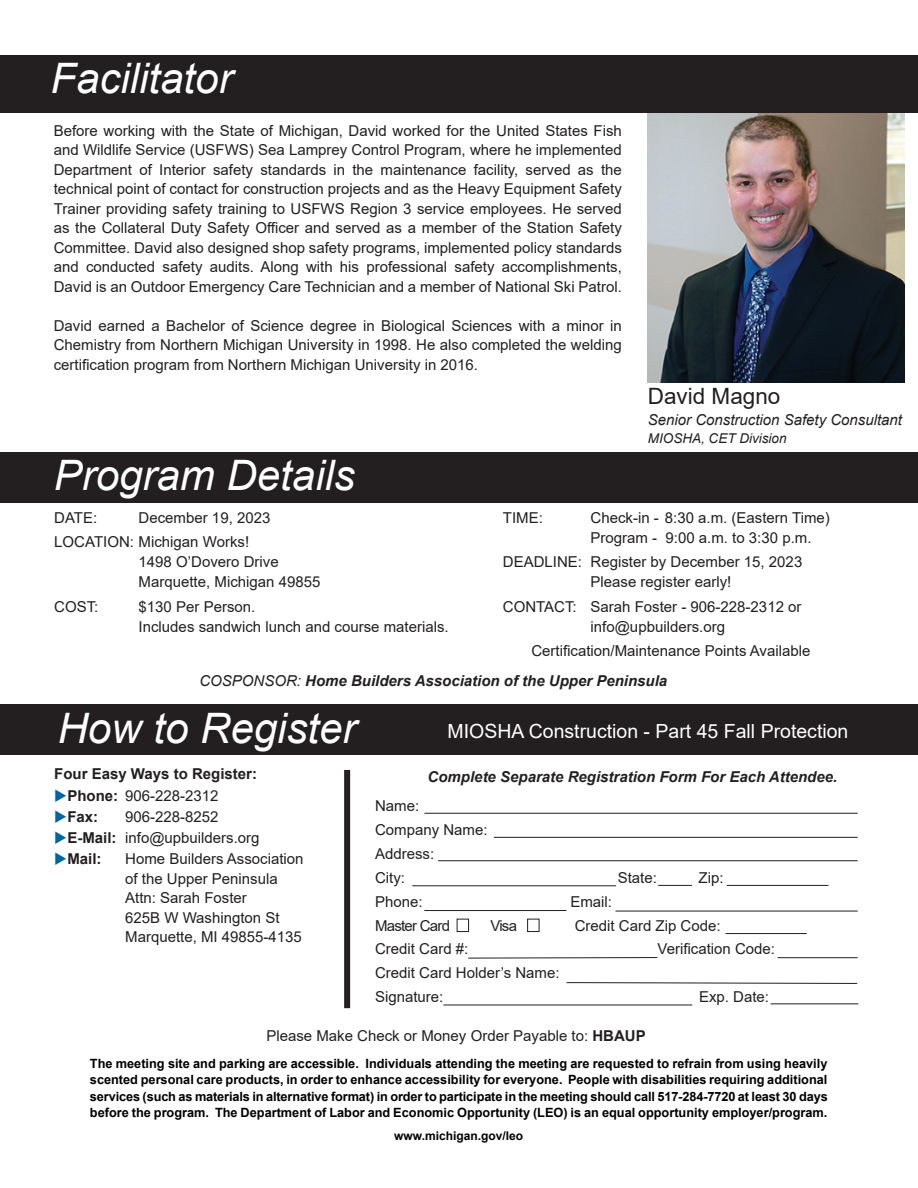
<style>
.page{position:relative;width:918px;height:1188px;background:#fff}
.page>*{position:absolute;margin:0;border:0;box-sizing:border-box;transform-origin:0 0}
.t1{font:italic 42px "Arial";color:#fff}
.t2{font:22.5px "Arial";color:#231f20}
.t3{font:19.5px "Arial";color:#fff}
.t4{font:15px/19.5px "Arial";color:#231f20}
.t5{font:italic 700 15px "Arial";color:#231f20}
.t6{font:700 15px "Arial";color:#231f20}
.t7{font:italic 15px "Arial";color:#231f20}
.t8{font:15px "Arial";letter-spacing:-.05em;color:#231f20}
.t9{font:italic 13.5px "Arial";color:#231f20}
.t10{font:700 12.75px/16.5px "Arial";color:#000;text-align:justify}
.t11{font:700 12px "Arial";color:#000}
.s1{font-weight:400}
.s2{color:#0065a4}
.s3{font-weight:700}
</style>
<div class="page">
<img style="left:648px;top:112px;width:257px;height:270px">
<div style="left:0;top:452px;width:918px;height:51px;background:#231f20"></div>
<div style="left:0;top:704px;width:918px;height:51px;background:#231f20"></div>
<div style="left:0;top:55px;width:918px;height:57px;background:#231f20"></div>
<hr style="left:425px;top:813px;width:433px;height:1px;background:#231f20">
<hr style="left:494px;top:837px;width:364px;height:1px;background:#231f20">
<hr style="left:412px;top:886px;width:204px;height:1px;background:#231f20">
<hr style="left:424px;top:910px;width:143px;height:1px;background:#231f20">
<hr style="left:616px;top:911px;width:242px;height:1px;background:#231f20">
<hr style="left:438px;top:860px;width:420px;height:1px;background:#231f20">
<hr style="left:778px;top:957px;width:80px;height:1px;background:#231f20">
<hr style="left:726px;top:933px;width:81px;height:1px;background:#231f20">
<hr style="left:727px;top:885px;width:102px;height:1px;background:#231f20">
<hr style="left:658px;top:885px;width:34px;height:1px;background:#231f20">
<svg style="left:468px;top:957px;width:190px;height:1px"></svg>
<hr style="left:771px;top:1004px;width:87px;height:1px;background:#231f20">
<hr style="left:443px;top:1005px;width:249px;height:1px;background:#231f20">
<div style="left:527px;top:919px;width:12px;height:13px;border:1px solid #231f20"></div>
<div style="left:457px;top:919px;width:12px;height:13px;border:1px solid #231f20"></div>
<div style="left:344px;top:770px;width:6px;height:238px;background:#231f20"></div>
<svg style="left:566px;top:982px;width:292px;height:2px"></svg>
<h1 class="t1" style="left:51px;top:51px;width:184px">Facilitator</h1>
<p class="t4" style="left:54px;top:121px;width:570px;text-align:justify">Before working with the State of Michigan, David worked for the United States Fish and Wildlife Service (USFWS) Sea Lamprey Control Program, where he implemented Department of Interior safety standards in the maintenance facility, served as the technical point of contact for construction projects and as the Heavy Equipment Safety Trainer providing safety training to USFWS Region 3 service employees. He served as the Collateral Duty Safety Officer and served as a member of the Station Safety Committee. David also designed shop safety programs, implemented policy standards and conducted safety audits. Along with his professional safety accomplishments, David is an Outdoor Emergency Care Technician and a member of National Ski Patrol.</p>
<p class="t4" style="left:54px;top:316px;width:570px;text-align:justify">David earned a Bachelor of Science degree in Biological Sciences with a minor in Chemistry from Northern Michigan University in 1998. He also completed the welding certification program from Northern Michigan University in 2016.</p>
<h1 class="t1" style="left:54px;top:448px;width:303px">Program Details</h1>
<h2 class="t2" style="left:648px;top:381px;width:134px">David Magno</h2>
<p class="t7" style="left:648px;top:410px;width:256px">Senior Construction Safety Consultant</p>
<p class="t9" style="left:648px;top:430px;width:140px">MIOSHA, CET Division</p>
<p class="t4" style="left:54px;top:505px;width:218px;line-height:24.6px;text-indent:84px">December 19, 2023<br>LOCATION: Michigan Works!</p>
<p class="t4" style="left:139px;top:552px;width:183px;line-height:20.1px">1498 O’Dovero Drive<br>Marquette, Michigan 49855</p>
<p class="t4" style="left:54px;top:597px;width:46px">COST:</p>
<p class="t4" style="left:139px;top:597px;width:312px;line-height:20.1px">$130 Per Person.<br>Includes sandwich lunch and course materials.</p>
<p class="t4" style="left:54px;top:507px;width:45px">DATE:</p>
<p class="t4" style="left:503px;top:507px;width:42px">TIME:</p>
<p class="t4" style="left:591px;top:507px;width:241px;line-height:20.1px">Check-in - 8:30 a.m. (Eastern Time)<br>Program - 9:00 a.m. to 3:30 p.m.</p>
<p class="t4" style="left:591px;top:552px;width:213px;line-height:20.1px;text-indent:-88px">DEADLINE: Register by December 15, 2023<br>Please register early!</p>
<p class="t4" style="left:591px;top:597px;width:212px;line-height:20.1px;text-indent:-88px">CONTACT: Sarah Foster - 906-228-2312 or info@upbuilders.org</p>
<p class="t4" style="left:531px;top:641px;width:281px">Certification/Maintenance Points Available</p>
<p class="t5" style="left:199px;top:671px;width:469px"><span class="s1">COSPONSOR:</span> Home Builders Association of the Upper Peninsula</p>
<h1 class="t1" style="left:58px;top:701px;width:300px">How to Register</h1>
<h3 class="t3" style="left:448px;top:717px;width:402px">MIOSHA Construction - Part 45 Fall Protection</h3>
<p class="t6" style="left:54px;top:763px;width:204px">Four Easy Ways to Register:</p>
<p class="t5" style="left:428px;top:766px;width:411px">Complete Separate Registration Form For Each Attendee.</p>
<p class="t4" style="left:54px;top:786px;width:166px"><span class="s2">◆</span><span class="s3">Phone:</span> 906-228-2312</p>
<p class="t6" style="left:54px;top:806px;width:46px"><span class="s2">◆</span>Fax:</p>
<p class="t4" style="left:125px;top:807px;width:95px">906-228-8252</p>
<p class="t4" style="left:54px;top:828px;width:207px"><span class="s2">◆</span><span class="s3">E-Mail:</span> info@upbuilders.org</p>
<p class="t6" style="left:54px;top:848px;width:49px"><span class="s2">◆</span>Mail:</p>
<p class="t4" style="left:125px;top:849px;width:180px">Home Builders Association of the Upper Peninsula<br>Attn: Sarah Foster<br>625B W Washington St<br>Marquette, MI 49855-4135</p>
<p class="t4" style="left:375px;top:794px;width:114px;line-height:24px">Name:<br>Company Name:<br>Address:<br>City:</p>
<p class="t4" style="left:618px;top:868px;width:41px">State:</p>
<p class="t4" style="left:699px;top:868px;width:27px">Zip:</p>
<p class="t4" style="left:375px;top:892px;width:49px">Phone:</p>
<p class="t4" style="left:570px;top:892px;width:43px">Email:</p>
<p class="t8" style="left:375px;top:916px;width:77px">Master Card</p>
<p class="t4" style="left:490px;top:916px;width:28px">Visa</p>
<p class="t4" style="left:575px;top:916px;width:147px">Credit Card Zip Code:</p>
<p class="t4" style="left:375px;top:939px;width:95px">Credit Card #:</p>
<p class="t4" style="left:658px;top:939px;width:119px">Verification Code:</p>
<p class="t4" style="left:375px;top:961px;width:186px;line-height:24px">Credit Card Holder’s Name:<br>Signature:</p>
<p class="t4" style="left:699px;top:987px;width:72px">Exp. Date:</p>
<p class="t4" style="left:266px;top:1026px;width:381px">Please Make Check or Money Order Payable to: <span class="s3">HBAUP</span></p>
<p class="t10" style="left:90px;top:1055px;width:739px">The meeting site and parking are accessible. Individuals attending the meeting are requested to refrain from using heavily scented personal care products, in order to enhance accessibility for everyone. People with disabilities requiring additional services (such as materials in alternative format) in order to participate in the meeting should call 517-284-7720 at least 30 days before the program. The Department of Labor and Economic Opportunity (LEO) is an equal opportunity employer/program.</p>
<p class="t11" style="left:394px;top:1127px;width:130px">www.michigan.gov/leo</p>
</div>
